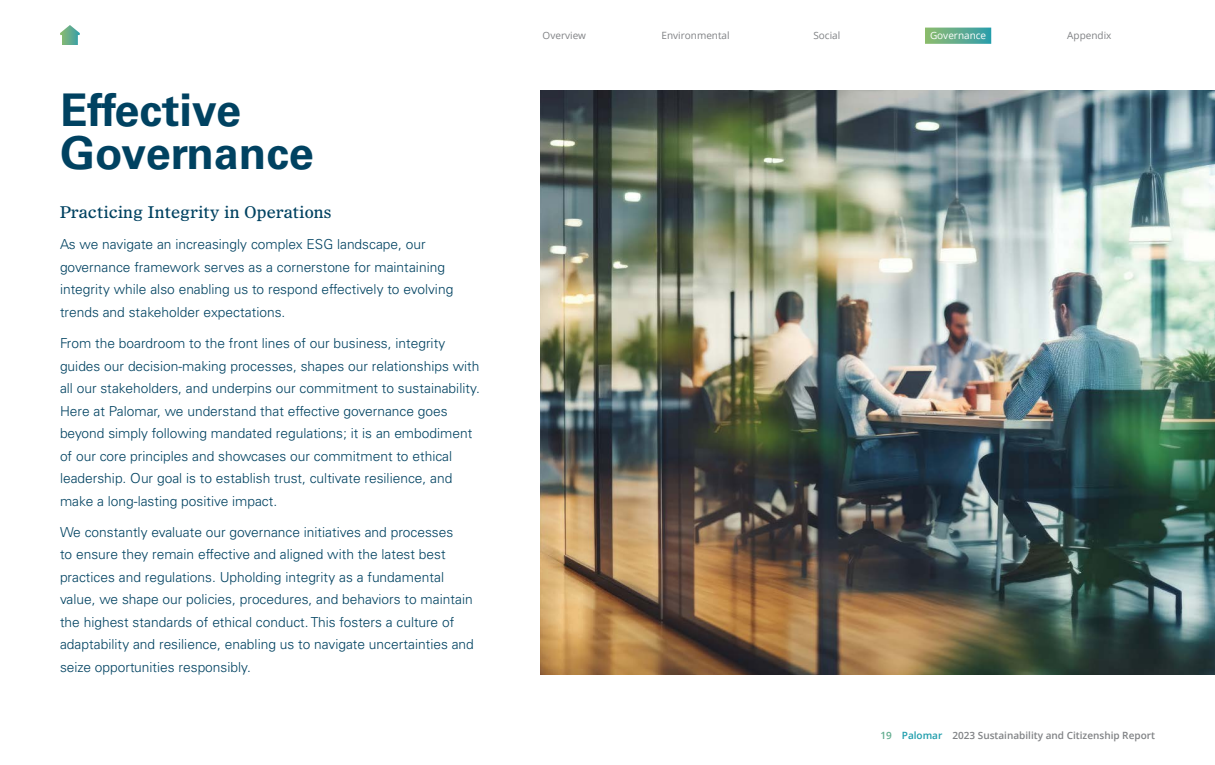
<style>
.page{position:relative;width:1215px;height:765px;background:#fff}
.page>*{position:absolute;margin:0;border:0;box-sizing:border-box;transform-origin:0 0}
.t1{font:700 45px/43.8px "Univers LT Std";color:#004261}
.t2{font:16.25px "Olympian LT Std";color:#004261}
.t3{font:300 13.75px/22.5px "Univers LT Std";color:#004261}
.t4{font:600 10px "Open Sans";color:#808285}
.t5{font:10px "Open Sans";color:#808285}
.t6{font:10px "Open Sans";color:#fff}
.s1{color:#61ac8e}
.s2{color:#1e9dac}
</style>
<div class="page">
<div style="left:925px;top:28px;width:66px;height:16px;background:linear-gradient(to right,#90bb6e,#319dab)"></div>
<svg style="left:60px;top:25px;width:20px;height:20px"></svg>
<img style="left:540px;top:90px;width:675px;height:585px">
<h1 class="t1" style="left:60px;top:88px;width:255px">Effective<br>Governance</h1>
<p class="t2" style="left:60px;top:202px;width:273px">Practicing Integrity in Operations</p>
<p class="t3" style="left:60px;top:233px;width:395px">As we navigate an increasingly complex ESG landscape, our governance framework serves as a cornerstone for maintaining integrity while also enabling us to respond effectively to evolving trends and stakeholder expectations.</p>
<p class="t3" style="left:60px;top:332px;width:421px">From the boardroom to the front lines of our business, integrity guides our decision-making processes, shapes our relationships with all our stakeholders, and underpins our commitment to sustainability.<br>Here at Palomar, we understand that effective governance goes beyond simply following mandated regulations; it is an embodiment of our core principles and showcases our commitment to ethical leadership. Our goal is to establish trust, cultivate resilience, and make a long-lasting positive impact.</p>
<p class="t3" style="left:60px;top:521px;width:415px">We constantly evaluate our governance initiatives and processes<br>to ensure they remain effective and aligned with the latest best practices and regulations. Upholding integrity as a fundamental value, we shape our policies, procedures, and behaviors to maintain the highest standards of ethical conduct. This fosters a culture of adaptability and resilience, enabling us to navigate uncertainties and seize opportunities responsibly.</p>
<p class="t5" style="left:543px;top:28px;width:45px">Overview</p>
<p class="t5" style="left:662px;top:28px;width:70px">Environmental</p>
<p class="t5" style="left:813px;top:28px;width:28px">Social</p>
<p class="t6" style="left:930px;top:28px;width:58px">Governance</p>
<p class="t5" style="left:1067px;top:28px;width:46px">Appendix</p>
<p class="t4" style="left:880px;top:728px;width:276px"><span class="s1">19</span> <span class="s2">Palomar</span> 2023 Sustainability and Citizenship Report</p>
</div>
